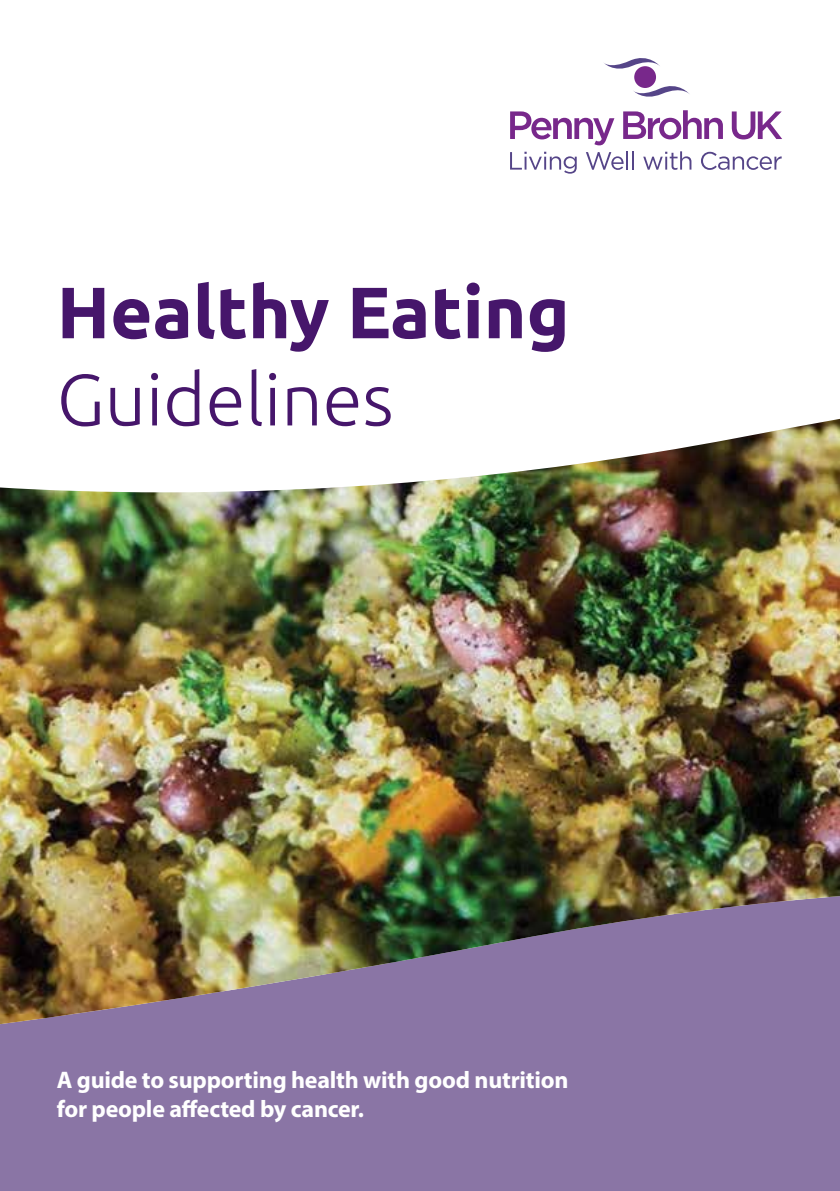
<style>
.page{position:relative;width:840px;height:1191px;background:#fff}
.page>*{position:absolute;margin:0;border:0;box-sizing:border-box;transform-origin:0 0}
.t1{font:700 72.6px "Ubuntu";color:#46166b}
.t2{font:300 72.6px "Ubuntu";color:#46166b}
.t3{font:700 24px/28.8px "Myriad Pro";letter-spacing:-.01em;color:#fff}
</style>
<div class="page">
<div style="left:0;top:1028px;width:839px;height:163px;background:#8a75a5"></div>
<hr style="left:0;top:1024px;width:839px;height:4px;background:#8a75a5">
<img style="left:0;top:419px;width:839px;height:605px">
<div style="left:634px;top:66px;width:21px;height:22px;background:#78288b;border-radius:50%"></div>
<svg style="left:634px;top:80px;width:55px;height:17px"></svg>
<svg style="left:604px;top:58px;width:56px;height:16px"></svg>
<svg style="left:510px;top:152px;width:66px;height:22px"></svg>
<svg style="left:586px;top:151px;width:47px;height:19px"></svg>
<svg style="left:643px;top:151px;width:48px;height:19px"></svg>
<svg style="left:701px;top:152px;width:80px;height:18px"></svg>
<svg style="left:510px;top:111px;width:104px;height:34px"></svg>
<svg style="left:731px;top:111px;width:50px;height:28px"></svg>
<svg style="left:623px;top:110px;width:99px;height:29px"></svg>
<h1 class="t1" style="left:57px;top:268px;width:514px">Healthy Eating</h1>
<h1 class="t2" style="left:57px;top:356px;width:338px">Guidelines</h1>
<p class="t3" style="left:57px;top:1065px;width:513px">A guide to supporting health with good nutrition for people affected by cancer.</p>
</div>
